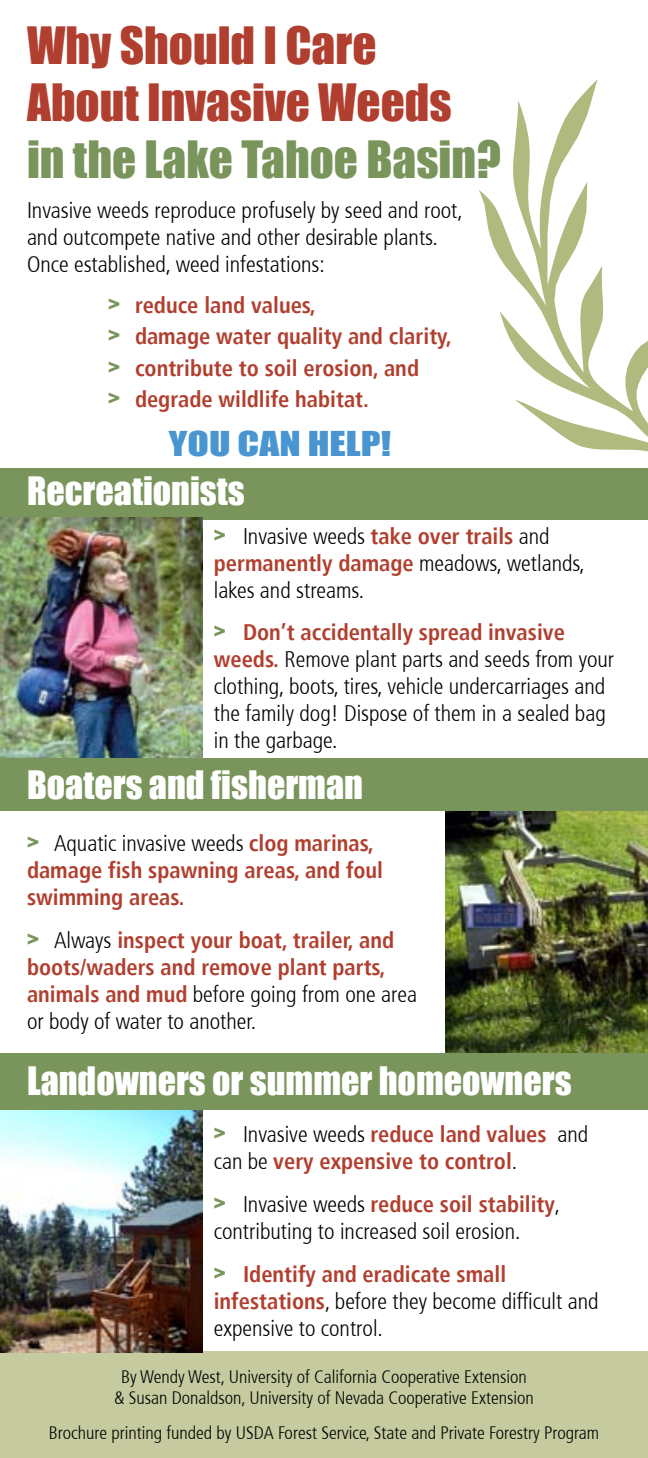
<style>
.page{position:relative;width:648px;height:1458px;background:#fff}
.page>*{position:absolute;margin:0;border:0;box-sizing:border-box;transform-origin:0 0}
.t1{font:47.25px/56.7px "Impact";color:#b13f2f}
.t2{font:47.25px "Impact";color:#79955b}
.t3{font:36px "Impact";color:#fff}
.t4{font:31.5px "Impact";color:#4895d1;scale:1.25 1}
.t5{font:300 condensed 22.5px/27px "Frutiger";color:#000}
.t6{font:700 condensed 22.5px/27px "Frutiger";color:#b13f2f}
.t7{font:300 condensed 18px/21.6px "Frutiger";color:#000;text-align:center}
.s1{font-family:"Impact";font-weight:400;font-stretch:normal;color:#79955b}
.s2{font-weight:700;color:#b13f2f}
.s3{font-weight:300;color:#000}
</style>
<div class="page">
<svg style="left:441px;top:79px;width:207px;height:390px"></svg>
<div style="left:0;top:1351px;width:648px;height:107px;background:#c6ca9f"></div>
<div style="left:0;top:469px;width:648px;height:51px;background:#79955b"></div>
<img style="left:0;top:518px;width:202px;height:240px">
<img style="left:446px;top:811px;width:202px;height:242px">
<img style="left:0;top:1109px;width:202px;height:243px">
<div style="left:0;top:758px;width:648px;height:53px;background:#79955b"></div>
<div style="left:0;top:1053px;width:648px;height:56px;background:#79955b"></div>
<h1 class="t1" style="left:27px;top:16px;width:426px">Why Should I Care<br>About Invasive Weeds</h1>
<h1 class="t2" style="left:27px;top:123px;width:476px">in the Lake Tahoe Basin?</h1>
<p class="t5" style="left:27px;top:197px;width:437px">Invasive weeds reproduce profusely by seed and root, and outcompete native and other desirable plants.<br>Once established, weed infestations:</p>
<p class="t6" style="left:108px;top:289px;width:345px;line-height:31.5px"><span class="s1">&gt;</span> reduce land values,<br><span class="s1">&gt;</span> damage water quality and clarity, <span class="s1">&gt;</span> contribute to soil erosion, and<br><span class="s1">&gt;</span> degrade wildlife habitat.</p>
<h3 class="t4" style="left:169px;top:420px;width:179px">YOU CAN HELP!</h3>
<h2 class="t3" style="left:27px;top:463px;width:219px">Recreationists</h2>
<p class="t5" style="left:214px;top:523px;width:373px"><span class="s1">&gt;</span> Invasive weeds <span class="s2">take over trails</span> and <span class="s2">permanently damage</span> meadows, wetlands, lakes and streams.</p>
<p class="t5" style="left:214px;top:620px;width:402px"><span class="s1">&gt;</span> <span class="s2">Don’t accidentally spread invasive weeds.</span> Remove plant parts and seeds from your clothing, boots, tires, vehicle undercarriages and the family dog! Dispose of them in a sealed bag in the garbage.</p>
<h2 class="t3" style="left:27px;top:757px;width:338px">Boaters and fisherman</h2>
<p class="t6" style="left:27px;top:830px;width:358px"><span class="s1">&gt;</span> <span class="s3">Aquatic invasive weeds</span> clog marinas, damage fish spawning areas, and foul swimming areas.</p>
<p class="t6" style="left:27px;top:926px;width:392px"><span class="s1">&gt;</span> <span class="s3">Always</span> inspect your boat, trailer, and boots/waders and remove plant parts, animals and mud <span class="s3">before going from one area or body of water to another.</span></p>
<h2 class="t3" style="left:27px;top:1053px;width:546px">Landowners or summer homeowners</h2>
<p class="t6" style="left:214px;top:1121px;width:376px"><span class="s1">&gt;</span> <span class="s3">Invasive weeds</span> reduce land values <span class="s3">and can be</span> very expensive to control<span class="s3">.</span></p>
<p class="t5" style="left:214px;top:1191px;width:348px"><span class="s1">&gt;</span> Invasive weeds <span class="s2">reduce soil stability</span>, contributing to increased soil erosion.</p>
<p class="t5" style="left:214px;top:1261px;width:386px"><span class="s1">&gt;</span> <span class="s2">Identify and eradicate small infestations</span>, before they become difficult and expensive to control.</p>
<p class="t7" style="left:114px;top:1366px;width:421px">By Wendy West, University of California Cooperative Extension &amp; Susan Donaldson, University of Nevada Cooperative Extension</p>
<p class="t7" style="left:49px;top:1423px;width:552px">Brochure printing funded by USDA Forest Service, State and Private Forestry Program</p>
</div>
